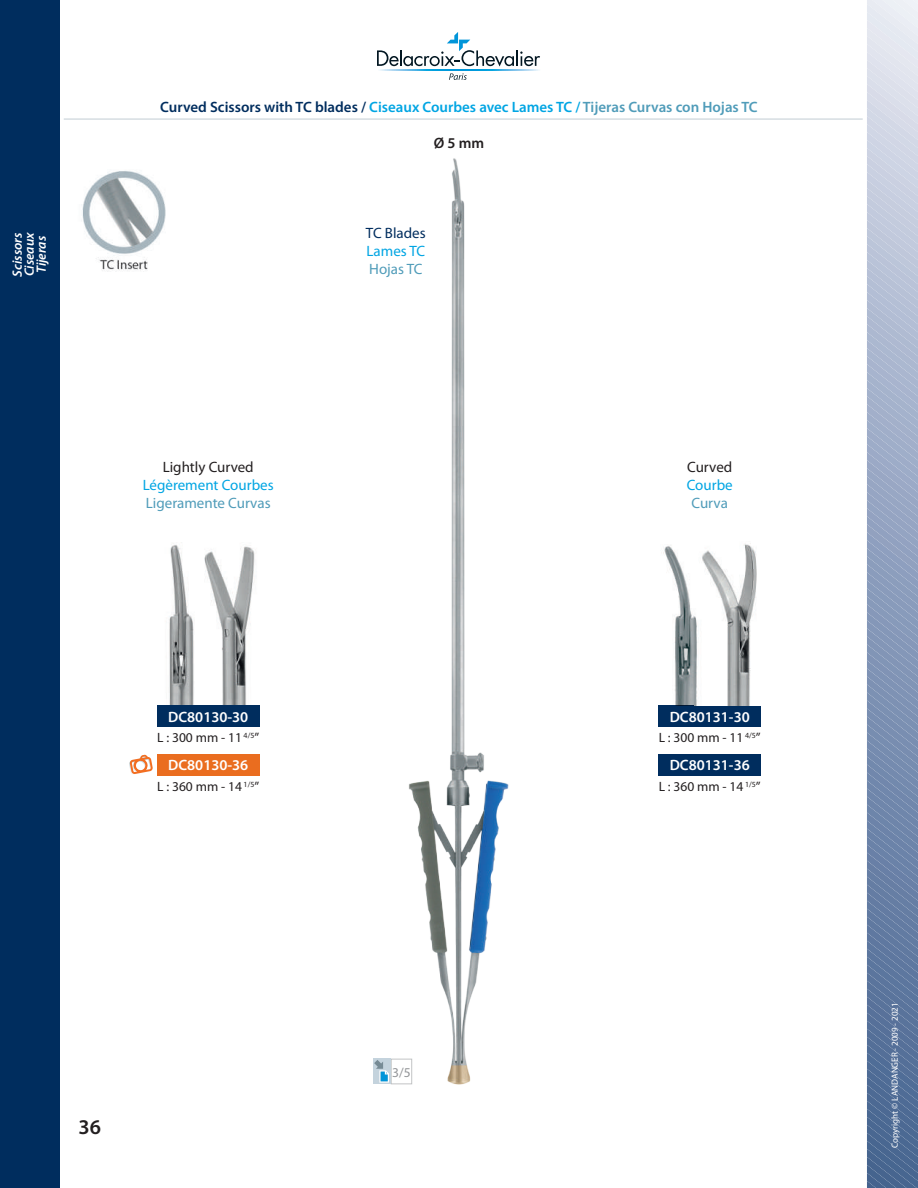
<style>
.page{position:relative;width:918px;height:1188px;background:#fff}
.page>*{position:absolute;margin:0;border:0;box-sizing:border-box;transform-origin:0 0}
.t1{font:600 21px "Myriad Pro";color:#231f20}
.t2{font:600 15px "Myriad Pro";color:#002d5e}
.t3{font:600 15px "Myriad Pro";color:#fff}
.t4{font:15px "Myriad Pro";color:#00a5e3}
.t5{font:15px "Myriad Pro";color:#509cb9}
.t6{font:15px "Myriad Pro";color:#231f20}
.t7{font:15px "Myriad Pro";color:#002d5e}
.t8{font:600 15px "Myriad Pro";color:#231f20}
.t9{font:13.5px "Myriad Pro";color:#231f20}
.t10{font:italic 600 13.5px/12px "Myriad Pro";color:#fff;text-align:justify}
.t11{font:13.5px "Myriad Pro";color:#939598}
.t12{font:9px "Myriad";color:#fff}
.s1{color:#00a5e3}
.s2{color:#509cb9}
</style>
<div class="page">
<hr style="left:64px;top:119px;width:799px;height:1px;background:#c1ccd3">
<div style="left:0;top:0;width:60px;height:1188px;background:#002d5e"></div>
<svg style="left:867px;top:0;width:51px;height:1188px;background:#91a2bf"></svg>
<svg style="left:377px;top:32px;width:163px;height:48px"></svg>
<img style="left:200px;top:546px;width:60px;height:164px">
<img style="left:162px;top:545px;width:38px;height:161px">
<div style="left:659px;top:755px;width:102px;height:21px;background:#002d5e"></div>
<div style="left:157px;top:706px;width:102px;height:21px;background:#002d5e"></div>
<div style="left:157px;top:755px;width:102px;height:21px;background:#ea6d1f"></div>
<div style="left:659px;top:706px;width:102px;height:21px;background:#002d5e"></div>
<svg style="left:129px;top:755px;width:24px;height:19px"></svg>
<div style="left:391px;top:1059px;width:21px;height:25px;border:1px solid #c2c4c5"></div>
<div style="left:373px;top:1059px;width:18px;height:25px;background:#c4d3dd"></div>
<svg style="left:374px;top:1060px;width:15px;height:23px"></svg>
<img style="left:82px;top:171px;width:84px;height:101px">
<img style="left:702px;top:543px;width:55px;height:163px">
<img style="left:659px;top:545px;width:38px;height:161px">
<img style="left:406px;top:158px;width:103px;height:927px">
<p class="t10" style="left:11px;top:277px;width:46px;rotate:-90deg">Scissors Ciseaux Tijeras</p>
<p class="t2" style="left:160px;top:97px;width:599px">Curved Scissors with TC blades / <span class="s1">Ciseaux Courbes avec Lames TC /</span> <span class="s2">Tijeras Curvas con Hojas TC</span></p>
<p class="t6" style="left:163px;top:458px;width:93px">Lightly Curved</p>
<p class="t4" style="left:143px;top:476px;width:132px">Légèrement Courbes</p>
<p class="t5" style="left:146px;top:494px;width:126px">Ligeramente Curvas</p>
<p class="t3" style="left:168px;top:707px;width:82px">DC80130-30</p>
<p class="t9" style="left:157px;top:729px;width:103px">L : 300 mm - 11 <sup>4/5</sup>”</p>
<p class="t3" style="left:168px;top:756px;width:82px">DC80130-36</p>
<p class="t9" style="left:157px;top:778px;width:103px">L : 360 mm - 14 <sup>1/5</sup>”</p>
<p class="t8" style="left:434px;top:133px;width:52px">Ø 5 mm</p>
<p class="t7" style="left:366px;top:224px;width:61px">TC Blades</p>
<p class="t4" style="left:367px;top:242px;width:60px">Lames TC</p>
<p class="t5" style="left:369px;top:260px;width:55px">Hojas TC</p>
<p class="t6" style="left:687px;top:458px;width:47px">Curved</p>
<p class="t4" style="left:687px;top:476px;width:48px">Courbe</p>
<p class="t5" style="left:692px;top:494px;width:38px">Curva</p>
<p class="t3" style="left:670px;top:707px;width:82px">DC80131-30</p>
<p class="t9" style="left:659px;top:729px;width:103px">L : 300 mm - 11 <sup>4/5</sup>”</p>
<p class="t3" style="left:670px;top:756px;width:82px">DC80131-36</p>
<p class="t9" style="left:659px;top:778px;width:103px">L : 360 mm - 14 <sup>1/5</sup>”</p>
<h1 class="t1" style="left:79px;top:1114px;width:24px">36</h1>
<p class="t11" style="left:392px;top:1064px;width:20px">3/5</p>
<p class="t12" style="left:890px;top:1148px;width:147px;rotate:-90deg">Copyright © LANDANGER - 2009 - 2021</p>
</div>
